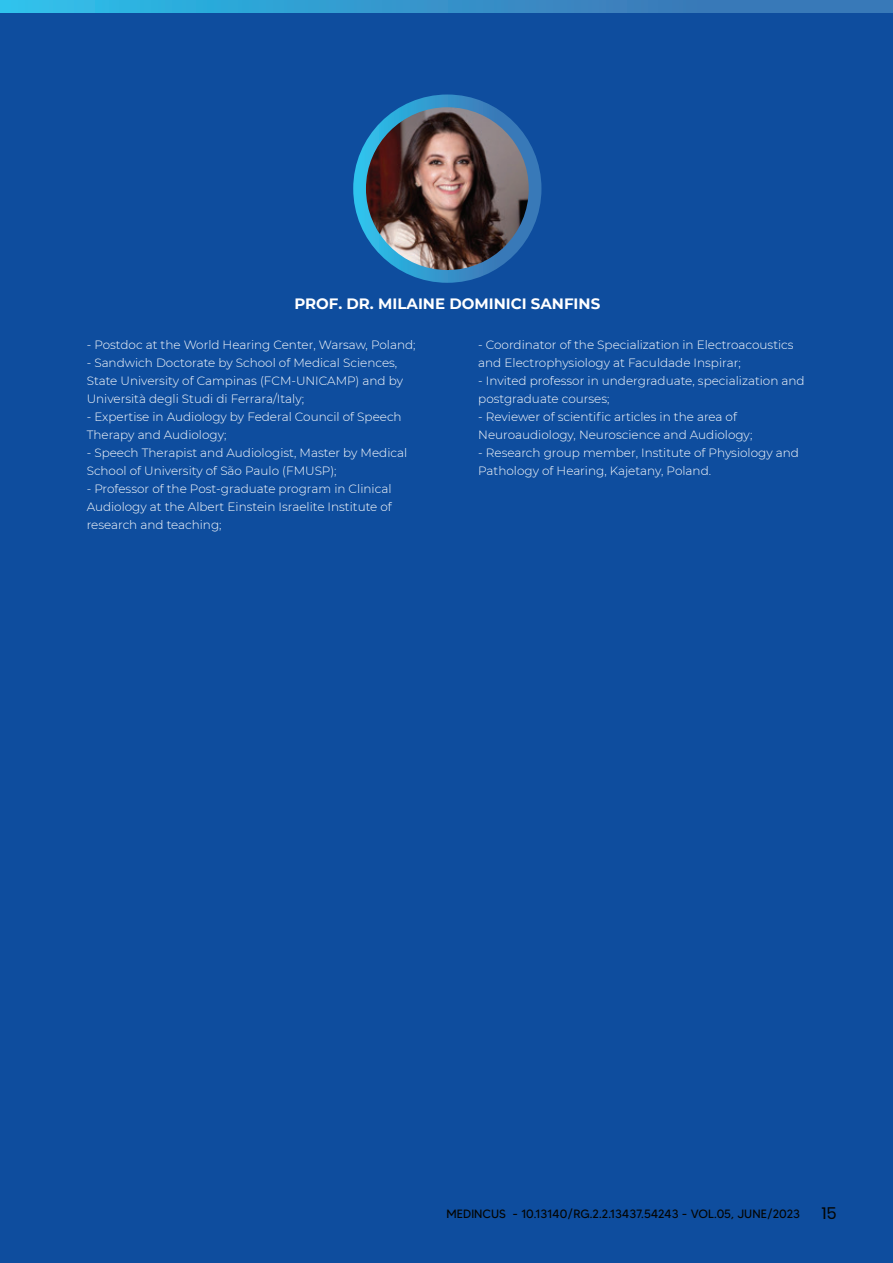
<style>
.page{position:relative;width:893px;height:1263px;background:#fff}
.page>*{position:absolute;margin:0;border:0;box-sizing:border-box;transform-origin:0 0}
.t1{font:16.5px "Poppins";color:#040503}
.t2{font:700 15px "Montserrat";color:#fff}
.t3{font:300 12px/18px "Montserrat";color:#fff}
.t4{font:12px "MADETOMMY";letter-spacing:-.005em;color:#040503}
</style>
<div class="page">
<svg style="left:0;top:0;width:892px;height:14px;background:#318fc8"></svg>
<div style="left:0;top:14px;width:892px;height:1249px;background:#0e4d9e"></div>
<img style="left:364px;top:106px;width:171px;height:170px;border-radius:50%">
<div style="left:353px;top:95px;width:188px;height:188px;border:13px solid #fff;border-radius:50%"></div>
<p class="t2" style="left:294px;top:293px;width:307px">PROF. DR. MILAINE DOMINICI SANFINS</p>
<p class="t3" style="left:87px;top:335px;width:330px">- Postdoc at the World Hearing Center, Warsaw, Poland;</p>
<p class="t3" style="left:87px;top:353px;width:318px">- Sandwich Doctorate by School of Medical Sciences,<br>State University of Campinas (FCM-UNICAMP) and by<br>Università degli Studi di Ferrara/Italy;</p>
<p class="t3" style="left:87px;top:407px;width:316px">- Expertise in Audiology by Federal Council of Speech<br>Therapy and Audiology;</p>
<p class="t3" style="left:87px;top:443px;width:322px">- Speech Therapist and Audiologist, Master by Medical<br>School of University of São Paulo (FMUSP);</p>
<p class="t3" style="left:87px;top:479px;width:307px;text-align:justify">- Professor of the Post-graduate program in Clinical Audiology at the Albert Einstein Israelite Institute of research and teaching;</p>
<p class="t3" style="left:478px;top:335px;width:317px">- Coordinator of the Specialization in Electroacoustics and Electrophysiology at Faculdade Inspirar;</p>
<p class="t3" style="left:478px;top:371px;width:328px">- Invited professor in undergraduate, specialization and postgraduate courses;</p>
<p class="t3" style="left:478px;top:407px;width:276px">- Reviewer of scientific articles in the area of<br>Neuroaudiology, Neuroscience and Audiology;</p>
<p class="t3" style="left:478px;top:443px;width:322px">- Research group member, Institute of Physiology and<br>Pathology of Hearing, Kajetany, Poland.</p>
<p class="t4" style="left:447px;top:1206px;width:355px">MEDINCUS - 10.13140/RG.2.2.13437.54243 - VOL.05, JUNE/2023</p>
<h1 class="t1" style="left:822px;top:1203px;width:16px">15</h1>
</div>
